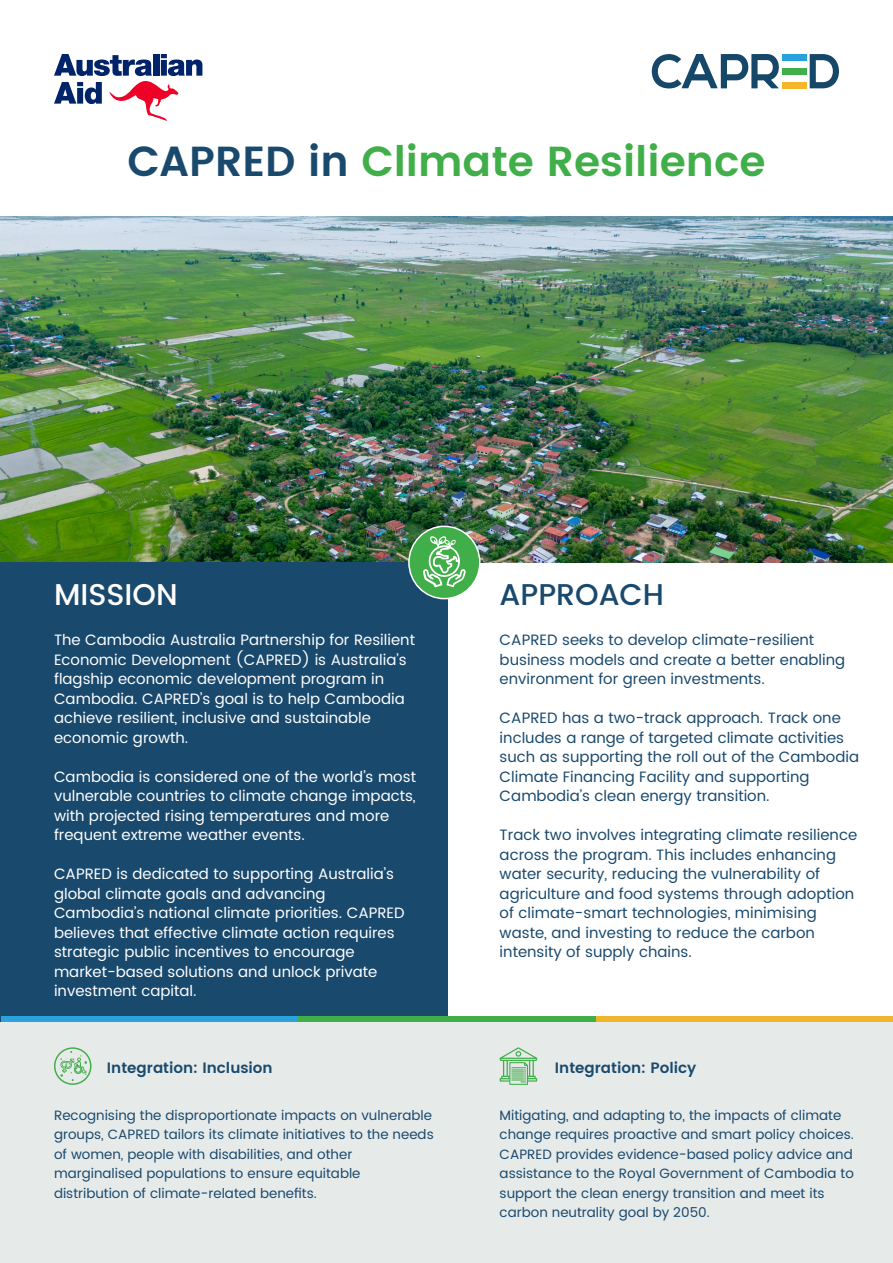
<style>
.page{position:relative;width:893px;height:1263px;background:#fff}
.page>*{position:absolute;margin:0;border:0;box-sizing:border-box;transform-origin:0 0}
.t1{font:600 42px "Poppins";color:#40ae49}
.t2{font:500 30px "Poppins";color:#19496d}
.t3{font:500 30px "Poppins";color:#fff}
.t4{font:15px/19.5px "Poppins";color:#fff}
.t5{font:15px/19.5px "Poppins";color:#19496d}
.t6{font:600 15px "Poppins";color:#19496d}
.t7{font:13.5px/19.5px "Poppins";color:#19496d}
.s1{color:#19496d}
</style>
<div class="page">
<div style="left:0;top:1022px;width:893px;height:241px;background:#e6eae9"></div>
<img style="left:0;top:217px;width:893px;height:345px">
<div style="left:0;top:562px;width:447px;height:460px;background:#19496d"></div>
<svg style="left:54px;top:54px;width:148px;height:67px"></svg>
<svg style="left:810px;top:54px;width:29px;height:34px"></svg>
<div style="left:782px;top:82px;width:24px;height:6px;background:#f5b62a"></div>
<div style="left:782px;top:54px;width:24px;height:6px;background:#27a1db"></div>
<div style="left:782px;top:68px;width:24px;height:6px;background:#3fb049"></div>
<svg style="left:652px;top:54px;width:131px;height:34px"></svg>
<div style="left:1px;top:1016px;width:297px;height:6px;background:#2aa2db"></div>
<div style="left:596px;top:1016px;width:297px;height:6px;background:#f1b52d"></div>
<div style="left:298px;top:1016px;width:298px;height:6px;background:#40ae49"></div>
<div style="left:409px;top:526px;width:71px;height:73px;background:#40ae49;border-radius:50%"></div>
<div style="left:408px;top:526px;width:73px;height:73px;border:2px solid #fff;border-radius:50%"></div>
<svg style="left:423px;top:536px;width:43px;height:51px"></svg>
<svg style="left:54px;top:1047px;width:38px;height:38px"></svg>
<svg style="left:500px;top:1047px;width:37px;height:38px"></svg>
<p class="t1" style="left:127px;top:130px;width:640px"><span class="s1">CAPRED in</span> Climate Resilience</p>
<p class="t3" style="left:54px;top:572px;width:125px">MISSION</p>
<p class="t2" style="left:500px;top:572px;width:166px">APPROACH</p>
<p class="t4" style="left:54px;top:631px;width:363px">The Cambodia Australia Partnership for Resilient Economic Development (CAPRED) is Australia’s flagship economic development program in Cambodia. CAPRED’s goal is to help Cambodia achieve resilient, inclusive and sustainable economic growth.</p>
<p class="t4" style="left:54px;top:767px;width:363px">Cambodia is considered one of the world’s most vulnerable countries to climate change impacts, with projected rising temperatures and more frequent extreme weather events.</p>
<p class="t4" style="left:54px;top:865px;width:352px">CAPRED is dedicated to supporting Australia’s global climate goals and advancing Cambodia’s national climate priorities. CAPRED believes that effective climate action requires strategic public incentives to encourage market-based solutions and unlock private investment capital.</p>
<p class="t5" style="left:500px;top:631px;width:347px">CAPRED seeks to develop climate-resilient business models and create a better enabling environment for green investments.</p>
<p class="t5" style="left:500px;top:709px;width:361px">CAPRED has a two-track approach. Track one includes a range of targeted climate activities such as supporting the roll out of the Cambodia Climate Financing Facility and supporting Cambodia’s clean energy transition.</p>
<p class="t5" style="left:500px;top:826px;width:359px">Track two involves integrating climate resilience across the program. This includes enhancing water security, reducing the vulnerability of agriculture and food systems through adoption of climate-smart technologies, minimising waste, and investing to reduce the carbon intensity of supply chains.</p>
<p class="t6" style="left:107px;top:1057px;width:167px">Integration: Inclusion</p>
<p class="t6" style="left:555px;top:1056px;width:143px">Integration: Policy</p>
<p class="t7" style="left:54px;top:1105px;width:381px">Recognising the disproportionate impacts on vulnerable groups, CAPRED tailors its climate initiatives to the needs of women, people with disabilities, and other marginalised populations to ensure equitable distribution of climate-related benefits.</p>
<p class="t7" style="left:500px;top:1105px;width:356px">Mitigating, and adapting to, the impacts of climate change requires proactive and smart policy choices.<br>CAPRED provides evidence-based policy advice and assistance to the Royal Government of Cambodia to support the clean energy transition and meet its carbon neutrality goal by 2050.</p>
</div>
